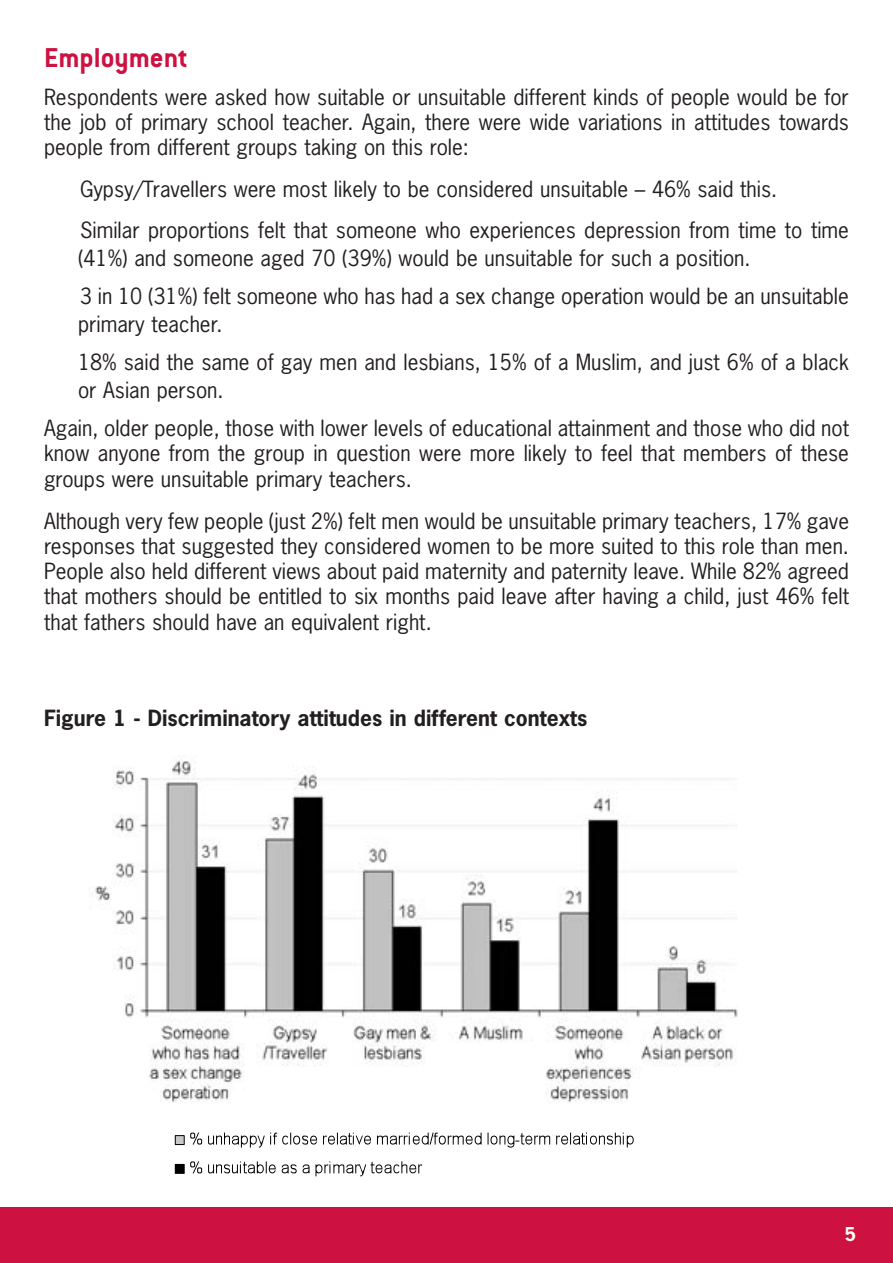
<style>
.page{position:relative;width:893px;height:1263px;background:#fff}
.page>*{position:absolute;margin:0;border:0;box-sizing:border-box;transform-origin:0 0}
.t1{font:700 30px "Conduit OSITC";color:#cd1141}
.t2{font:21px/25.2px "News Gothic";color:#231f20}
.t3{font:700 21px "News Gothic";color:#231f20}
.t4{font:700 18px "News Gothic";color:#fffef4}
</style>
<div class="page">
<div style="left:0;top:1208px;width:893px;height:55px;background:#cd1141"></div>
<img style="left:91px;top:759px;width:647px;height:418px">
<div style="left:175px;top:1135px;width:9px;height:9px;background:#c8c8ca"></div>
<div style="left:175px;top:1135px;width:10px;height:10px;border:1px solid #000"></div>
<svg style="left:190px;top:1132px;width:444px;height:15px"></svg>
<div style="left:175px;top:1164px;width:9px;height:9px;background:#000"></div>
<div style="left:175px;top:1164px;width:10px;height:10px;border:1px solid #000"></div>
<svg style="left:190px;top:1161px;width:232px;height:15px"></svg>
<h1 class="t1" style="left:44px;top:48px;width:145px">Employment</h1>
<p class="t2" style="left:44px;top:85px;width:806px;text-align:justify">Respondents were asked how suitable or unsuitable different kinds of people would be for the job of primary school teacher. Again, there were wide variations in attitudes towards people from different groups taking on this role:</p>
<p class="t2" style="left:80px;top:170px;width:770px;line-height:40.8px">Gypsy/Travellers were most likely to be considered unsuitable – 46% said this.<br>Similar proportions felt that someone who experiences depression from time to time</p>
<p class="t2" style="left:78px;top:240px;width:772px;line-height:38px">(41%) and someone aged 70 (39%) would be unsuitable for such a position.<br>3 in 10 (31%) felt someone who has had a sex change operation would be an unsuitable</p>
<p class="t2" style="left:78px;top:306px;width:773px;line-height:38px">primary teacher.<br>18% said the same of gay men and lesbians, 15% of a Muslim, and just 6% of a black</p>
<p class="t2" style="left:44px;top:372px;width:807px;line-height:38px;text-indent:34px">or Asian person.<br>Again, older people, those with lower levels of educational attainment and those who did not</p>
<p class="t2" style="left:44px;top:441px;width:806px">know anyone from the group in question were more likely to feel that members of these groups were unsuitable primary teachers.</p>
<p class="t2" style="left:44px;top:509px;width:807px;text-align:justify">Although very few people (just 2%) felt men would be unsuitable primary teachers, 17% gave responses that suggested they considered women to be more suited to this role than men.<br>People also held different views about paid maternity and paternity leave. While 82% agreed that mothers should be entitled to six months paid leave after having a child, just 46% felt that fathers should have an equivalent right.</p>
<p class="t3" style="left:44px;top:707px;width:545px">Figure 1 - Discriminatory attitudes in different contexts</p>
<p class="t4" style="left:845px;top:1224px;width:13px">5</p>
</div>
